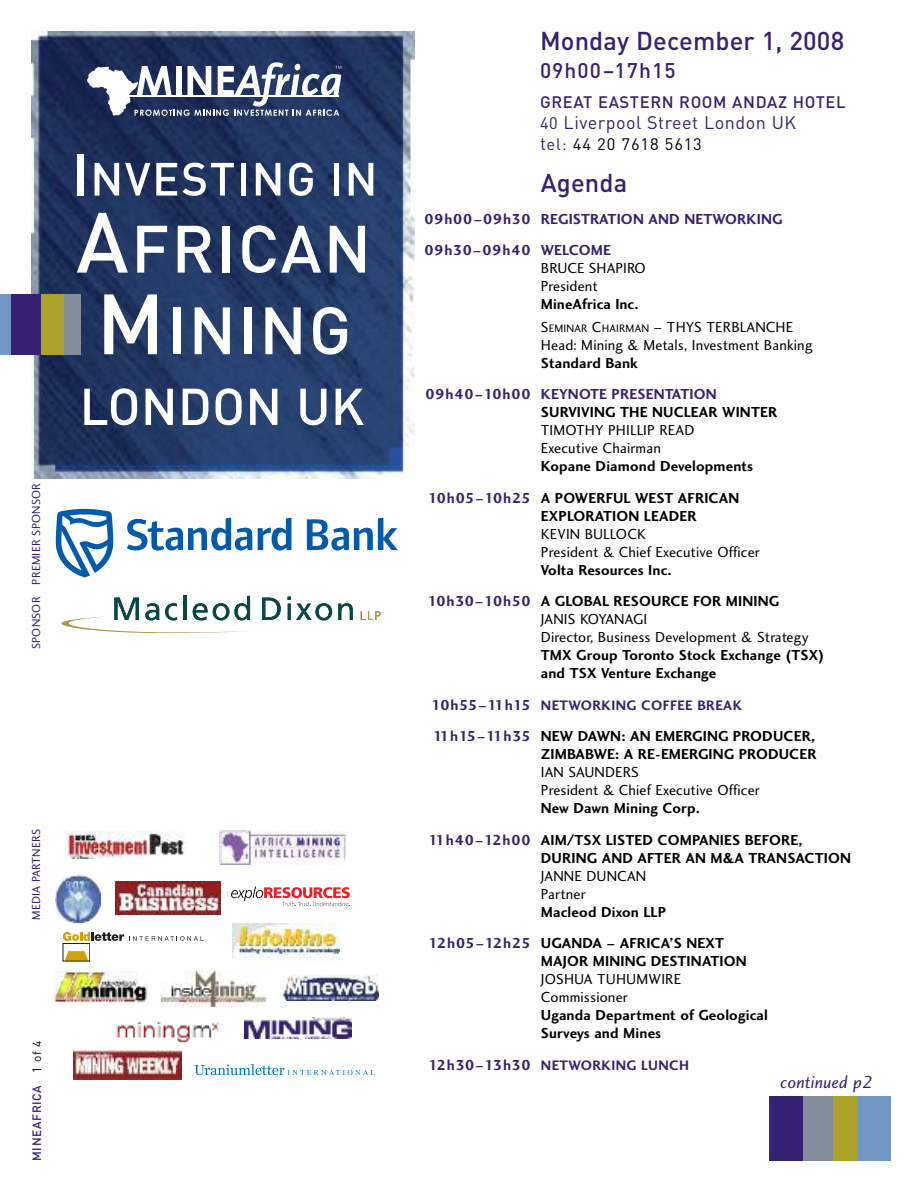
<style>
.page{position:relative;width:918px;height:1188px;background:#fff}
.page>*{position:absolute;margin:0;border:0;box-sizing:border-box;transform-origin:0 0}
.t1{font:500 51px "DIN";letter-spacing:.005em;color:#fff}
.t2{font:500 25.5px "DIN";letter-spacing:.005em;color:#372172}
.t3{font:500 21px "DIN";letter-spacing:.055em;color:#372172}
.t4{font:18px "DIN";letter-spacing:.025em;color:#372172}
.t5{font:18px "Charlotte Sans Book Italic Plain";letter-spacing:.01em;color:#372172}
.t6{font:500 16.5px "DIN";letter-spacing:.035em;color:#372172}
.t7{font:16.5px "DIN";letter-spacing:.05em;color:#000}
.t8{font:15px/31.5px "Charlotte Sans Bold Plain";letter-spacing:.01em;color:#000}
.t9{font:15px/18px "Charlotte Sans Book Plain";letter-spacing:.01em;color:#000}
.t10{font:15px/31.5px "Charlotte Sans Bold Plain";letter-spacing:.01em;color:#372172}
.t11{font:14.25px "Charlotte Sans Bold Plain";letter-spacing:.03em;color:#372172}
.t12{font:12px "Charlotte Sans Book Plain";letter-spacing:.02em;color:#372172}
.t13{font:500 12px "DIN";letter-spacing:.055em;color:#372172}
.s1{font-weight:400;color:#000}
.s2{font-size:16.5px}
.s3{font-size:18px;color:#372172}
.s4{color:#372172}
.s5{font-size:11.25px}
.s6{font-size:15px}
</style>
<div class="page">
<svg style="left:56px;top:509px;width:58px;height:68px"></svg>
<svg style="left:127px;top:518px;width:271px;height:33px"></svg>
<svg style="left:61px;top:596px;width:189px;height:37px"></svg>
<svg style="left:262px;top:598px;width:19px;height:22px"></svg>
<svg style="left:288px;top:597px;width:44px;height:23px"></svg>
<svg style="left:338px;top:603px;width:15px;height:17px"></svg>
<svg style="left:361px;top:611px;width:20px;height:9px"></svg>
<img style="left:31px;top:31px;width:384px;height:447px">
<svg style="left:87px;top:62px;width:254px;height:54px"></svg>
<div style="left:77px;top:154px;width:6px;height:42px;background:#fff"></div>
<svg style="left:95px;top:163px;width:24px;height:33px"></svg>
<svg style="left:125px;top:163px;width:25px;height:33px"></svg>
<svg style="left:156px;top:163px;width:78px;height:33px"></svg>
<div style="left:241px;top:163px;width:5px;height:33px;background:#fff"></div>
<svg style="left:256px;top:163px;width:24px;height:33px"></svg>
<svg style="left:289px;top:163px;width:24px;height:33px"></svg>
<div style="left:334px;top:163px;width:5px;height:33px;background:#fff"></div>
<svg style="left:349px;top:163px;width:24px;height:33px"></svg>
<svg style="left:77px;top:213px;width:51px;height:60px"></svg>
<svg style="left:137px;top:226px;width:30px;height:47px"></svg>
<svg style="left:178px;top:226px;width:34px;height:47px"></svg>
<div style="left:223px;top:226px;width:7px;height:47px;background:#fff"></div>
<svg style="left:242px;top:225px;width:79px;height:48px"></svg>
<svg style="left:330px;top:226px;width:35px;height:47px"></svg>
<svg style="left:104px;top:294px;width:53px;height:60px"></svg>
<div style="left:173px;top:307px;width:7px;height:47px;background:#fff"></div>
<svg style="left:195px;top:307px;width:35px;height:47px"></svg>
<div style="left:244px;top:307px;width:7px;height:47px;background:#fff"></div>
<svg style="left:265px;top:307px;width:36px;height:47px"></svg>
<svg style="left:313px;top:307px;width:34px;height:48px"></svg>
<div style="left:0;top:294px;width:12px;height:61px;background:#7297c4"></div>
<div style="left:11px;top:294px;width:30px;height:61px;background:#372172"></div>
<div style="left:41px;top:294px;width:23px;height:61px;background:#ada229"></div>
<div style="left:64px;top:294px;width:17px;height:61px;background:#838d9c"></div>
<div style="left:843px;top:1096px;width:48px;height:65px;background:#7297c4"></div>
<div style="left:770px;top:1096px;width:33px;height:65px;background:#372172"></div>
<div style="left:821px;top:1096px;width:37px;height:65px;background:#ada229"></div>
<div style="left:803px;top:1096px;width:30px;height:65px;background:#838d9c"></div>
<img style="left:245px;top:1018px;width:107px;height:20px">
<img style="left:56px;top:875px;width:44px;height:47px">
<img style="left:54px;top:971px;width:94px;height:32px">
<img style="left:162px;top:971px;width:104px;height:35px">
<img style="left:115px;top:882px;width:105px;height:33px">
<img style="left:65px;top:831px;width:119px;height:27px">
<img style="left:219px;top:830px;width:128px;height:34px">
<img style="left:74px;top:1050px;width:107px;height:30px">
<img style="left:116px;top:1021px;width:103px;height:22px">
<svg style="left:231px;top:887px;width:119px;height:20px"></svg>
<svg style="left:63px;top:932px;width:141px;height:9px"></svg>
<svg style="left:62px;top:943px;width:28px;height:19px"></svg>
<svg style="left:65px;top:951px;width:23px;height:8px"></svg>
<div style="left:63px;top:943px;width:27px;height:18px;border:1px solid #231f20"></div>
<svg style="left:195px;top:1064px;width:180px;height:11px"></svg>
<img style="left:233px;top:924px;width:107px;height:36px">
<img style="left:283px;top:976px;width:96px;height:25px">
<p class="t12" style="left:32px;top:585px;width:103px;rotate:-90deg">PREMIER SPONSOR</p>
<p class="t12" style="left:32px;top:649px;width:54px;rotate:-90deg">SPONSOR</p>
<h1 class="t1" style="left:80px;top:378px;width:286px">LONDON UK</h1>
<p class="t12" style="left:32px;top:920px;width:93px;rotate:-90deg">MEDIA PARTNERS</p>
<p class="t13" style="left:30px;top:1161px;width:122px;rotate:-90deg">MINEAFRICA <span class="s1">1 of 4</span></p>
<h2 class="t2" style="left:540px;top:26px;width:306px">Monday December 1, 2008</h2>
<h3 class="t3" style="left:540px;top:59px;width:137px">09h00–17h15</h3>
<p class="t6" style="left:540px;top:92px;width:307px">GREAT EASTERN ROOM ANDAZ HOTEL</p>
<p class="t4" style="left:540px;top:112px;width:258px"><span class="s2">40</span> Liverpool Street London UK</p>
<p class="t7" style="left:540px;top:134px;width:163px"><span class="s3">t</span><span class="s4">el:</span> 44 20 7618 5613</p>
<h2 class="t2" style="left:541px;top:168px;width:88px">Agenda</h2>
<p class="t10" style="left:424px;top:204px;width:360px">09h00–09h30 REGISTRATION AND NETWORKING<br>09h30–09h40 WELCOME</p>
<p class="t9" style="left:541px;top:261px;width:106px">BRUCE SHAPIRO<br>President</p>
<p class="t8" style="left:541px;top:290px;width:99px">MineAfrica Inc.</p>
<p class="t9" style="left:541px;top:319px;width:273px">S<span class="s5">EMINAR</span> C<span class="s5">HAIRMAN</span> – THYS TERBLANCHE<br>Head: Mining &amp; Metals, Investment Banking</p>
<p class="t8" style="left:541px;top:348px;width:99px">Standard Bank</p>
<p class="t10" style="left:425px;top:380px;width:293px">09h40–10h00 KEYNOTE PRESENTATION</p>
<p class="t8" style="left:541px;top:398px;width:238px">SURVIVING THE NUCLEAR WINTER</p>
<p class="t9" style="left:541px;top:423px;width:155px">TIMOTHY PHILLIP READ<br>Executive Chairman</p>
<p class="t8" style="left:428px;top:452px;width:326px;text-indent:112px">Kopane Diamond Developments<br><span class="s4">10h05–10h25</span> A POWERFUL WEST AFRICAN</p>
<p class="t8" style="left:541px;top:501px;width:157px">EXPLORATION LEADER</p>
<p class="t9" style="left:541px;top:526px;width:221px">KEVIN BULLOCK<br>President &amp; Chief Executive Officer</p>
<p class="t8" style="left:428px;top:555px;width:353px;text-align:center">Volta Resources Inc.<br><span class="s4">10h30–10h50</span> A GLOBAL RESOURCE FOR MINING</p>
<p class="t9" style="left:541px;top:612px;width:269px">JANIS KOYANAGI<br>Director, Business Development &amp; Strategy</p>
<p class="t8" style="left:541px;top:648px;width:285px;line-height:18px">TMX Group Toronto Stock Exchange (TSX) and TSX Venture Exchange</p>
<p class="t11" style="left:432px;top:700px;width:312px"><span class="s6">10h55–11h15</span> NETWORKING COFFEE BREAK</p>
<p class="t8" style="left:433px;top:729px;width:385px;line-height:18px;text-align:right"><span class="s4">11h15–11h35</span> NEW DAWN: AN EMERGING PRODUCER,<br>ZIMBABWE: A RE-EMERGING PRODUCER</p>
<p class="t9" style="left:541px;top:765px;width:221px">IAN SAUNDERS<br>President &amp; Chief Executive Officer</p>
<p class="t8" style="left:429px;top:794px;width:375px;text-indent:112px">New Dawn Mining Corp.<br><span class="s4">11h40–12h00</span> AIM/TSX LISTED COMPANIES BEFORE,</p>
<p class="t8" style="left:541px;top:843px;width:312px">DURING AND AFTER AN M&amp;A TRANSACTION</p>
<p class="t9" style="left:541px;top:868px;width:107px">JANNE DUNCAN<br>Partner</p>
<p class="t8" style="left:429px;top:897px;width:297px;text-indent:112px">Macleod Dixon LLP<br><span class="s4">12h05–12h25</span> UGANDA – AFRICA’S NEXT</p>
<p class="t8" style="left:541px;top:947px;width:207px">MAJOR MINING DESTINATION</p>
<p class="t9" style="left:541px;top:972px;width:142px">JOSHUA TUHUMWIRE<br>Commissioner</p>
<p class="t8" style="left:541px;top:1008px;width:229px;line-height:18px">Uganda Department of Geological<br>Surveys and Mines</p>
<p class="t11" style="left:429px;top:1060px;width:262px"><span class="s6">12h30–13h30</span> NETWORKING LUNCH</p>
<p class="t5" style="left:781px;top:1075px;width:94px">continued p2</p>
</div>
